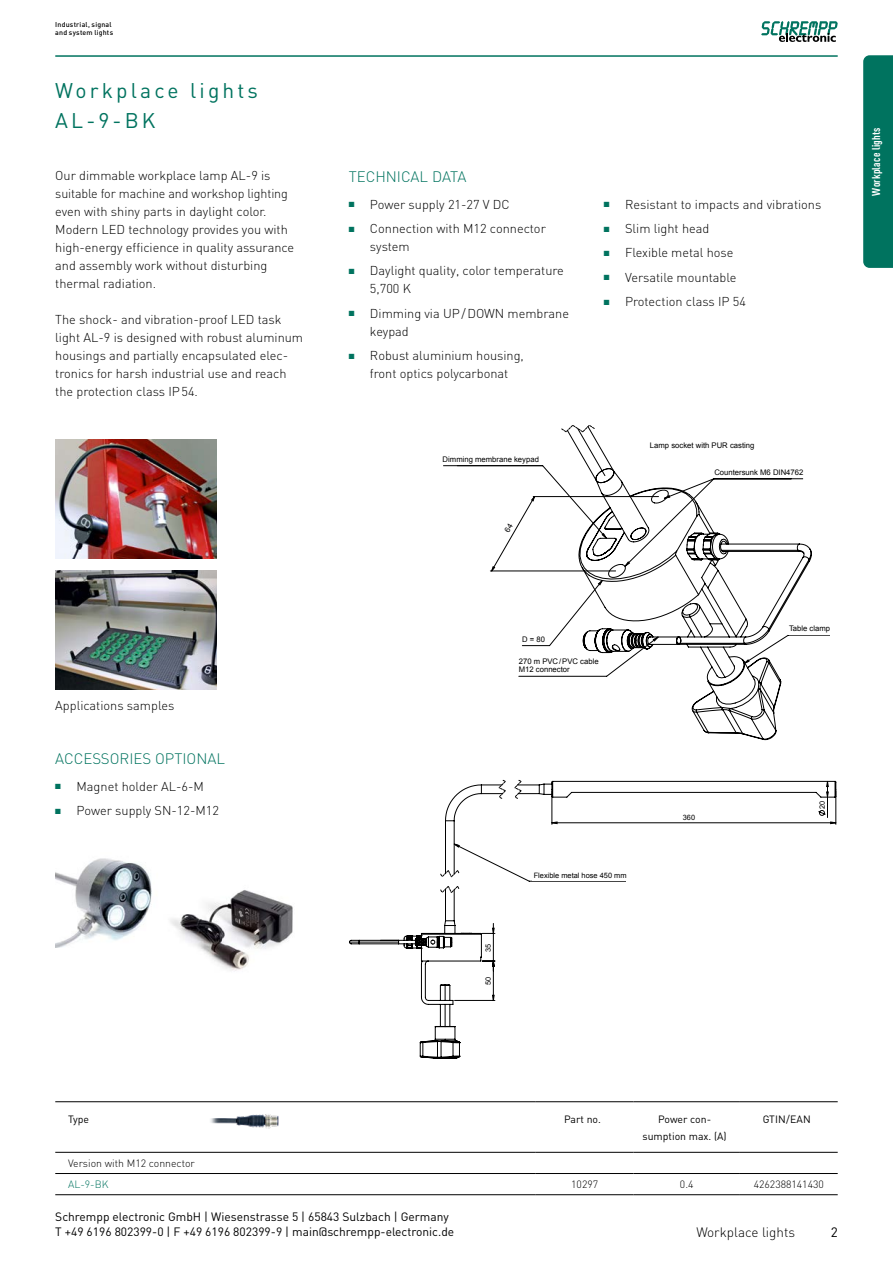
<style>
.page{position:relative;width:893px;height:1263px;background:#fff}
.page>*{position:absolute;margin:0;border:0;box-sizing:border-box;transform-origin:0 0}
.t1{font:21px/30px "DIN";letter-spacing:.15em;color:#00735f}
.t2{font:300 15px "DIN";color:#00735f}
.t3{font:300 13.5px "DIN";color:#000}
.t4{font:13.5px "DIN";color:#000}
.t5{font:300 12.75px/18px "DIN";color:#000}
.t6{font:12px/15px "DIN";color:#000}
.t7{font:700 condensed 11.25px "DINOT";letter-spacing:.02em;color:#fff}
.t8{font:300 10.5px "DIN";color:#000}
.t9{font:10.5px/16.5px "DIN";color:#000;text-align:center}
.t10{font:300 10.5px "DIN";color:#00735f}
.t11{font:7.65px/7.5px "Arial";color:#000}
.t12{font:7.5px "Arial";color:#000}
.t13{font:7.35px "Arial";color:#000}
.t14{font:500 7.05px/8.4px "DIN";letter-spacing:.025em;color:#000}
.s1{color:#00735f}
</style>
<div class="page">
<hr style="left:55px;top:55px;width:783px;height:2px;background:#00735f">
<svg style="left:761px;top:21px;width:77px;height:21px"></svg>
<div style="left:863px;top:55px;width:30px;height:213px;background:#00735f"></div>
<img style="left:55px;top:439px;width:162px;height:119px">
<img style="left:55px;top:570px;width:162px;height:119px">
<img style="left:170px;top:890px;width:123px;height:81px">
<img style="left:55px;top:858px;width:97px;height:89px">
<hr style="left:836px;top:791px;width:1px;height:33px;background:#000">
<svg style="left:349px;top:781px;width:487px;height:277px"></svg>
<div style="left:532px;top:868px;width:110px;height:13px;background:#fff"></div>
<hr style="left:627px;top:879px;width:16px;height:4px;background:#fff">
<hr style="left:55px;top:1101px;width:481px;height:1px;background:#000">
<hr style="left:536px;top:1101px;width:98px;height:1px;background:#000">
<hr style="left:634px;top:1101px;width:106px;height:1px;background:#000">
<hr style="left:740px;top:1101px;width:98px;height:1px;background:#000">
<hr style="left:55px;top:1152px;width:481px;height:1px;background:#000">
<hr style="left:536px;top:1152px;width:98px;height:1px;background:#000">
<hr style="left:634px;top:1152px;width:106px;height:1px;background:#000">
<hr style="left:740px;top:1152px;width:98px;height:1px;background:#000">
<hr style="left:55px;top:1173px;width:481px;height:1px;background:#000">
<hr style="left:536px;top:1173px;width:98px;height:1px;background:#000">
<hr style="left:634px;top:1173px;width:106px;height:1px;background:#000">
<hr style="left:740px;top:1173px;width:98px;height:1px;background:#000">
<hr style="left:55px;top:1194px;width:481px;height:1px;background:#000">
<hr style="left:536px;top:1194px;width:98px;height:1px;background:#000">
<hr style="left:634px;top:1194px;width:106px;height:1px;background:#000">
<hr style="left:740px;top:1194px;width:98px;height:1px;background:#000">
<img style="left:210px;top:1114px;width:69px;height:15px">
<svg style="left:567px;top:478px;width:245px;height:262px"></svg>
<hr style="left:443px;top:465px;width:100px;height:1px;background:#000">
<div style="left:788px;top:625px;width:48px;height:10px;background:#fff"></div>
<hr style="left:714px;top:478px;width:89px;height:1px;background:#000">
<div style="left:503px;top:654px;width:104px;height:20px;background:#fff"></div>
<svg style="left:490px;top:425px;width:259px;height:239px"></svg>
<p class="t14" style="left:55px;top:20px;width:59px">Industrial, signal and system lights</p>
<h1 class="t1" style="left:55px;top:75px;width:204px">Workplace lights<br>AL-9-BK</h1>
<p class="t5" style="left:55px;top:167px;width:240px">Our dimmable workplace lamp AL-9 is suitable for machine and workshop lighting even with shiny parts in daylight color.<br>Modern LED technology provides you with high-energy efficience in quality assurance and assembly work without disturbing thermal radiation.</p>
<p class="t5" style="left:55px;top:311px;width:249px">The shock- and vibration-proof LED task light AL-9 is designed with robust aluminum housings and partially encapsulated elec&shy;tronics for harsh industrial use and reach the protection class IP54.</p>
<p class="t2" style="left:349px;top:168px;width:119px">TECHNICAL DATA</p>
<p class="t5" style="left:349px;top:195px;width:163px"><span class="s1">■</span> Power supply 21-27 V DC</p>
<p class="t5" style="left:370px;top:219px;width:177px;text-indent:-21px"><span class="s1">■</span> Connection with M12 connector system</p>
<p class="t5" style="left:370px;top:262px;width:195px;text-indent:-21px"><span class="s1">■</span> Daylight quality, color temperature<br>5,700 K</p>
<p class="t5" style="left:370px;top:304px;width:201px;text-indent:-21px"><span class="s1">■</span> Dimming via UP/DOWN membrane keypad</p>
<p class="t5" style="left:349px;top:346px;width:177px;text-align:center"><span class="s1">■</span> Robust aluminium housing, front optics polycarbonat</p>
<p class="t11" style="left:457px;top:455px;width:83px">Folientastatur Dimmung</p>
<p class="t11" style="left:443px;top:455px;width:98px">Dimming membrane keypad</p>
<p class="t5" style="left:604px;top:195px;width:219px"><span class="s1">■</span> Resistant to impacts and vibrations</p>
<p class="t5" style="left:604px;top:219px;width:107px"><span class="s1">■</span> Slim light head</p>
<p class="t5" style="left:604px;top:244px;width:131px"><span class="s1">■</span> Flexible metal hose</p>
<p class="t5" style="left:604px;top:268px;width:134px"><span class="s1">■</span> Versatile mountable</p>
<p class="t5" style="left:604px;top:292px;width:144px"><span class="s1">■</span> Protection class IP 54</p>
<p class="t11" style="left:650px;top:441px;width:116px">Leuchtenfuss komplett vergossen</p>
<p class="t11" style="left:650px;top:441px;width:106px">Lamp socket with PUR casting</p>
<p class="t11" style="left:714px;top:468px;width:91px">Countersunk M6 DIN4762</p>
<p class="t11" style="left:715px;top:468px;width:77px">Senkung M6 DIN4762</p>
<p class="t7" style="left:869px;top:196px;width:70px;rotate:-90deg">Workplace lights</p>
<p class="t5" style="left:55px;top:697px;width:121px">Applications samples</p>
<p class="t2" style="left:55px;top:750px;width:171px">ACCESSORIES OPTIONAL</p>
<p class="t5" style="left:55px;top:777px;width:150px"><span class="s1">■</span> Magnet holder AL-6-M</p>
<p class="t5" style="left:55px;top:801px;width:165px"><span class="s1">■</span> Power supply SN-12-M12</p>
<p class="t11" style="left:522px;top:635px;width:24px">D = 80</p>
<p class="t11" style="left:519px;top:658px;width:81px;line-height:7.9px">270 m PVC/PVC cable<br>M12 connector</p>
<p class="t11" style="left:519px;top:658px;width:88px;text-indent:9px">0 mm PUR/PVC-Kabel<br>M12 Stecker</p>
<p class="t13" style="left:483px;top:952px;width:10px;rotate:-90deg">35</p>
<p class="t13" style="left:483px;top:985px;width:10px;rotate:-90deg">50</p>
<p class="t12" style="left:534px;top:870px;width:94px">Flexible metal hose 450 mm</p>
<p class="t13" style="left:534px;top:870px;width:109px">Flexibler Metallschlauch 450 mm</p>
<p class="t13" style="left:683px;top:813px;width:14px">360</p>
<p class="t11" style="left:789px;top:625px;width:43px">Table clamp</p>
<p class="t11" style="left:789px;top:625px;width:47px">Tischklemme</p>
<p class="t13" style="left:817px;top:809px;width:10px;rotate:-90deg">20</p>
<p class="t9" style="left:68px;top:1111px;width:23px">Type</p>
<p class="t9" style="left:564px;top:1111px;width:38px">Part no.</p>
<p class="t9" style="left:642px;top:1111px;width:86px">Power con&shy;sumption max. (A)</p>
<p class="t9" style="left:763px;top:1111px;width:50px">GTIN/EAN</p>
<p class="t8" style="left:68px;top:1157px;width:128px">Version with M12 connector</p>
<p class="t10" style="left:68px;top:1178px;width:42px">AL-9-BK</p>
<p class="t8" style="left:571px;top:1178px;width:28px">10297</p>
<p class="t8" style="left:680px;top:1178px;width:15px">0.4</p>
<p class="t8" style="left:754px;top:1178px;width:72px">4262388141430</p>
<p class="t6" style="left:55px;top:1209px;width:401px">Schrempp electronic GmbH | Wiesenstrasse 5 | 65843 Sulzbach | Germany<br>T +49 6196 802399-0 | F +49 6196 802399-9 | main@schrempp-electronic.de</p>
<p class="t3" style="left:696px;top:1223px;width:100px">Workplace lights</p>
<p class="t4" style="left:831px;top:1223px;width:9px">2</p>
</div>
